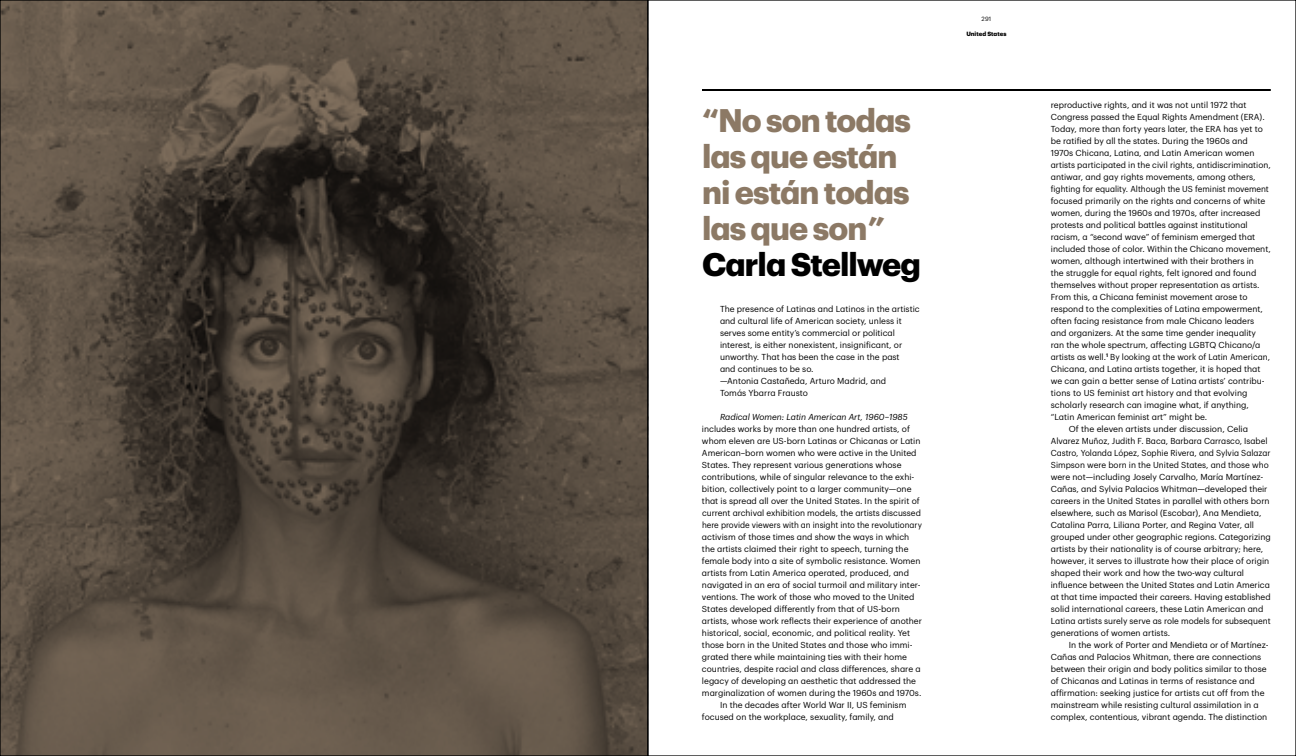
<style>
.page{position:relative;width:1296px;height:756px;background:#fff}
.page>*{position:absolute;margin:0;border:0;box-sizing:border-box;transform-origin:0 0}
.t1{font:700 32px/36px "Graphik";letter-spacing:-.03em;color:#8c7965}
.t2{font:8.5px/12px "Graphik";color:#000}
.t3{font:8.5px "Graphik";color:#000;scale:.96 1}
.t4{font:8.5px "Graphik";color:#000;scale:.95 1}
.t5{font:italic 8.5px "Graphik";color:#000}
.t6{font:700 6px "Graphik";color:#000}
.t7{font:6px "Graphik";color:#000}
.s1{font-style:italic}
.s2{color:#000}
</style>
<div class="page">
<hr style="left:702px;top:89px;width:569px;height:2px;background:#000">
<svg style="left:0;top:0;width:648px;height:756px;background:#54493e"></svg>
<h1 class="t1" style="left:702px;top:100px;width:220px">“No son todas las que están ni están todas las que son<span class="s1">”<br></span><span class="s2">Carla Stellweg</span></h1>
<p class="t2" style="left:720px;top:302px;width:201px">The presence of Latinas and Latinos in the artistic and cultural life of American society, unless it serves some entity’s commercial or political interest, is either nonexistent, insignificant, or unworthy. That has been the case in the past<br>and continues to be so.<br>—Antonia Castañeda, Arturo Madrid, and<br>Tomás Ybarra Frausto</p>
<p class="t5" style="left:720px;top:411px;width:189px">Radical Women: Latin American Art, 1960–1985</p>
<p class="t2" style="left:702px;top:422px;width:210px">includes works by more than one hundred artists, of</p>
<p class="t2" style="left:702px;top:434px;width:220px">whom eleven are US-born Latinas or Chicanas or Latin</p>
<p class="t2" style="left:702px;top:446px;width:216px">American–born women who were active in the United</p>
<p class="t2" style="left:702px;top:458px;width:201px">States. They represent various generations whose</p>
<p class="t2" style="left:702px;top:470px;width:214px">contributions, while of singular relevance to the exhi-</p>
<p class="t2" style="left:702px;top:482px;width:211px">bition, collectively point to a larger community—one</p>
<p class="t2" style="left:702px;top:494px;width:219px">that is spread all over the United States. In the spirit of</p>
<p class="t2" style="left:702px;top:506px;width:220px">current archival exhibition models, the artists discussed</p>
<p class="t4" style="left:702px;top:519px;width:233px">here provide viewers with an insight into the revolutionary</p>
<p class="t2" style="left:702px;top:530px;width:209px">activism of those times and show the ways in which</p>
<p class="t2" style="left:702px;top:542px;width:208px">the artists claimed their right to speech, turning the</p>
<p class="t2" style="left:702px;top:554px;width:220px">female body into a site of symbolic resistance. Women</p>
<p class="t2" style="left:702px;top:566px;width:209px">artists from Latin America operated, produced, and</p>
<p class="t2" style="left:702px;top:578px;width:220px">navigated in an era of social turmoil and military inter-</p>
<p class="t2" style="left:702px;top:590px;width:214px">ventions. The work of those who moved to the United</p>
<p class="t2" style="left:702px;top:602px;width:199px">States developed differently from that of US-born</p>
<p class="t2" style="left:702px;top:614px;width:221px">artists, whose work reflects their experience of another</p>
<p class="t2" style="left:702px;top:626px;width:210px">historical, social, economic, and political reality. Yet</p>
<p class="t2" style="left:702px;top:638px;width:212px">those born in the United States and those who immi-</p>
<p class="t2" style="left:702px;top:650px;width:206px">grated there while maintaining ties with their home</p>
<p class="t2" style="left:702px;top:662px;width:220px">countries, despite racial and class differences, share a</p>
<p class="t2" style="left:702px;top:674px;width:216px">legacy of developing an aesthetic that addressed the</p>
<p class="t2" style="left:702px;top:686px;width:221px">marginalization of women during the 1960s and 1970s.</p>
<p class="t2" style="left:720px;top:698px;width:188px">In the decades after World War II, US feminism</p>
<p class="t2" style="left:702px;top:710px;width:193px">focused on the workplace, sexuality, family, and</p>
<p class="t7" style="left:982px;top:14px;width:11px">291</p>
<p class="t6" style="left:966px;top:29px;width:42px">United States</p>
<p class="t2" style="left:1051px;top:98px;width:197px">reproductive rights, and it was not until 1972 that</p>
<p class="t2" style="left:1051px;top:110px;width:215px">Congress passed the Equal Rights Amendment (ERA).</p>
<p class="t2" style="left:1051px;top:122px;width:213px">Today, more than forty years later, the ERA has yet to</p>
<p class="t2" style="left:1051px;top:134px;width:198px">be ratified by all the states. During the 1960s and</p>
<p class="t2" style="left:1051px;top:146px;width:205px">1970s Chicana, Latina, and Latin American women</p>
<p class="t2" style="left:1051px;top:158px;width:221px">artists participated in the civil rights, antidiscrimination,</p>
<p class="t2" style="left:1051px;top:170px;width:206px">antiwar, and gay rights movements, among others,</p>
<p class="t3" style="left:1051px;top:183px;width:229px">fighting for equality. Although the US feminist movement</p>
<p class="t2" style="left:1051px;top:194px;width:216px">focused primarily on the rights and concerns of white</p>
<p class="t2" style="left:1051px;top:206px;width:211px">women, during the 1960s and 1970s, after increased</p>
<p class="t2" style="left:1051px;top:218px;width:198px">protests and political battles against institutional</p>
<p class="t2" style="left:1051px;top:230px;width:206px">racism, a “second wave” of feminism emerged that</p>
<p class="t2" style="left:1051px;top:242px;width:221px">included those of color. Within the Chicano movement,</p>
<p class="t2" style="left:1051px;top:254px;width:205px">women, although intertwined with their brothers in</p>
<p class="t2" style="left:1051px;top:266px;width:207px">the struggle for equal rights, felt ignored and found</p>
<p class="t2" style="left:1051px;top:278px;width:210px">themselves without proper representation as artists.</p>
<p class="t2" style="left:1051px;top:290px;width:198px">From this, a Chicana feminist movement arose to</p>
<p class="t2" style="left:1051px;top:302px;width:214px">respond to the complexities of Latina empowerment,</p>
<p class="t2" style="left:1051px;top:314px;width:205px">often facing resistance from male Chicano leaders</p>
<p class="t2" style="left:1051px;top:326px;width:207px">and organizers. At the same time gender inequality</p>
<p class="t2" style="left:1051px;top:338px;width:211px">ran the whole spectrum, affecting LGBTQ Chicano/a</p>
<p class="t2" style="left:1051px;top:350px;width:221px">artists as well.<sup>1</sup> By looking at the work of Latin American,</p>
<p class="t2" style="left:1051px;top:362px;width:211px">Chicana, and Latina artists together, it is hoped that</p>
<p class="t2" style="left:1051px;top:374px;width:215px">we can gain a better sense of Latina artists’ contribu-</p>
<p class="t2" style="left:1051px;top:386px;width:198px">tions to US feminist art history and that evolving</p>
<p class="t2" style="left:1051px;top:398px;width:200px">scholarly research can imagine what, if anything,</p>
<p class="t2" style="left:1051px;top:410px;width:158px">“Latin American feminist art” might be.</p>
<p class="t2" style="left:1069px;top:422px;width:181px">Of the eleven artists under discussion, Celia</p>
<p class="t2" style="left:1051px;top:434px;width:218px">Alvarez Muñoz, Judith F. Baca, Barbara Carrasco, Isabel</p>
<p class="t3" style="left:1051px;top:447px;width:230px">Castro, Yolanda López, Sophie Rivera, and Sylvia Salazar</p>
<p class="t2" style="left:1051px;top:458px;width:219px">Simpson were born in the United States, and those who</p>
<p class="t2" style="left:1051px;top:470px;width:214px">were not—including Josely Carvalho, María Martínez-</p>
<p class="t2" style="left:1051px;top:482px;width:218px">Cañas, and Sylvia Palacios Whitman—developed their</p>
<p class="t2" style="left:1051px;top:494px;width:220px">careers in the United States in parallel with others born</p>
<p class="t2" style="left:1051px;top:506px;width:212px">elsewhere, such as Marisol (Escobar), Ana Mendieta,</p>
<p class="t2" style="left:1051px;top:518px;width:205px">Catalina Parra, Liliana Porter, and Regina Vater, all</p>
<p class="t2" style="left:1051px;top:530px;width:221px">grouped under other geographic regions. Categorizing</p>
<p class="t2" style="left:1051px;top:542px;width:214px">artists by their nationality is of course arbitrary; here,</p>
<p class="t2" style="left:1051px;top:554px;width:220px">however, it serves to illustrate how their place of origin</p>
<p class="t2" style="left:1051px;top:566px;width:195px">shaped their work and how the two-way cultural</p>
<p class="t2" style="left:1051px;top:578px;width:221px">influence between the United States and Latin America</p>
<p class="t2" style="left:1051px;top:590px;width:221px">at that time impacted their careers. Having established</p>
<p class="t2" style="left:1051px;top:602px;width:214px">solid international careers, these Latin American and</p>
<p class="t2" style="left:1051px;top:614px;width:221px">Latina artists surely serve as role models for subsequent</p>
<p class="t2" style="left:1051px;top:626px;width:121px">generations of women artists.</p>
<p class="t2" style="left:1069px;top:638px;width:201px">In the work of Porter and Mendieta or of Martínez-</p>
<p class="t2" style="left:1051px;top:650px;width:212px">Cañas and Palacios Whitman, there are connections</p>
<p class="t2" style="left:1051px;top:662px;width:217px">between their origin and body politics similar to those</p>
<p class="t2" style="left:1051px;top:674px;width:206px">of Chicanas and Latinas in terms of resistance and</p>
<p class="t2" style="left:1051px;top:686px;width:215px">affirmation: seeking justice for artists cut off from the</p>
<p class="t2" style="left:1051px;top:698px;width:209px">mainstream while resisting cultural assimilation in a</p>
<p class="t2" style="left:1051px;top:710px;width:218px">complex, contentious, vibrant agenda. The distinction</p>
</div>
